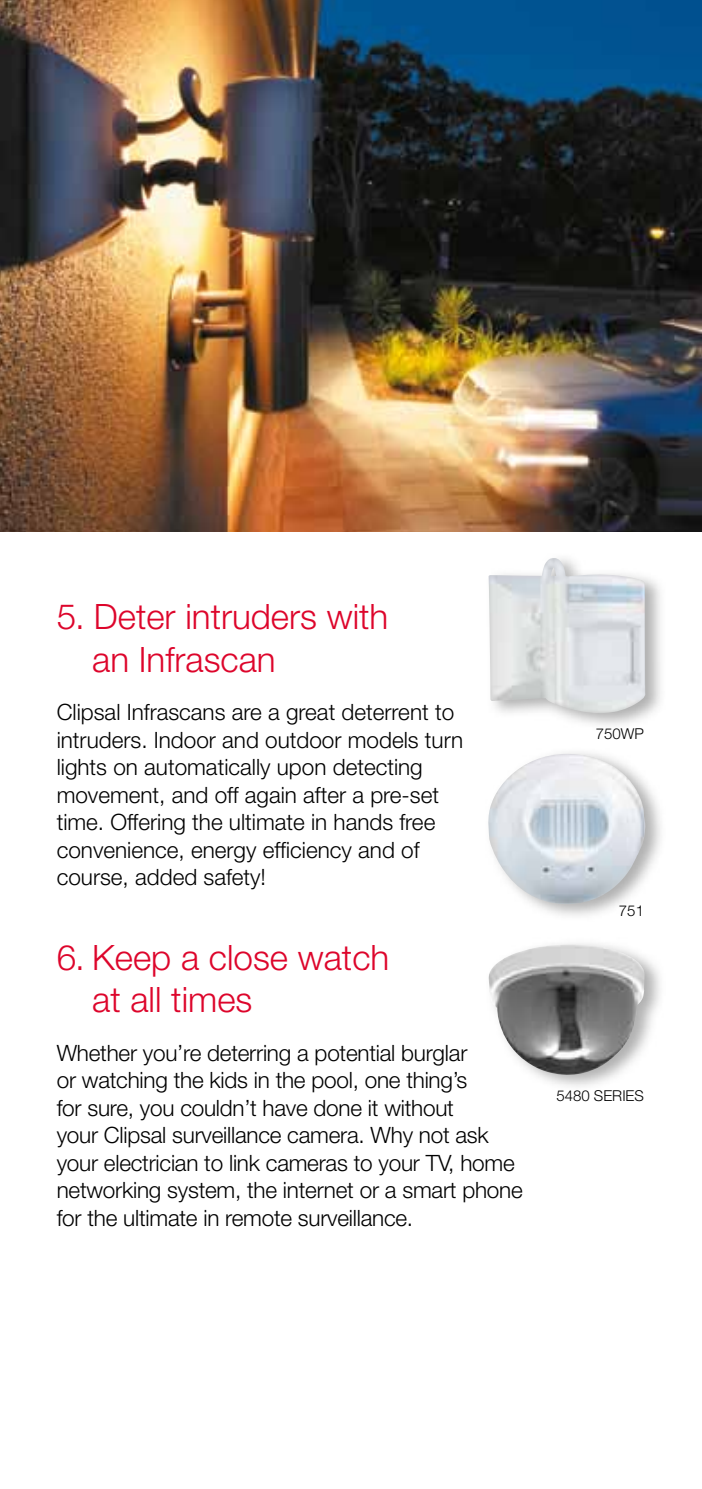
<style>
.page{position:relative;width:702px;height:1489px;background:#fff}
.page>*{position:absolute;margin:0;border:0;box-sizing:border-box;transform-origin:0 0}
.t1{font:300 35px/42px "Helvetica Neue";color:#dd052b}
.t2{font:300 22.5px/27.5px "Helvetica Neue";letter-spacing:-.01em;color:#000}
.t3{font:300 15px "Helvetica Neue";color:#000}
</style>
<div class="page">
<img style="left:488px;top:558px;width:158px;height:155px">
<img style="left:488px;top:753px;width:157px;height:151px">
<img style="left:0;top:0;width:702px;height:531px">
<img style="left:488px;top:944px;width:157px;height:131px">
<h1 class="t1" style="left:92px;top:595px;width:298px;text-indent:-35px">5. Deter intruders with an Infrascan</h1>
<p class="t2" style="left:57px;top:698px;width:408px">Clipsal Infrascans are a great deterrent to intruders. Indoor and outdoor models turn lights on automatically upon detecting movement, and off again after a pre-set time. Offering the ultimate in hands free convenience, energy efficiency and of course, added safety!</p>
<h1 class="t1" style="left:92px;top:935px;width:298px;text-indent:-35px">6. Keep a close watch at all times</h1>
<p class="t2" style="left:57px;top:1038px;width:467px">Whether you’re deterring a potential burglar<br>or watching the kids in the pool, one thing’s<br>for sure, you couldn’t have done it without<br>your Clipsal surveillance camera. Why not ask your electrician to link cameras to your TV, home networking system, the internet or a smart phone for the ultimate in remote surveillance.</p>
<p class="t3" style="left:596px;top:724px;width:50px">750WP</p>
<p class="t3" style="left:619px;top:901px;width:27px">751</p>
<p class="t3" style="left:556px;top:1086px;width:89px">5480 SERIES</p>
</div>
